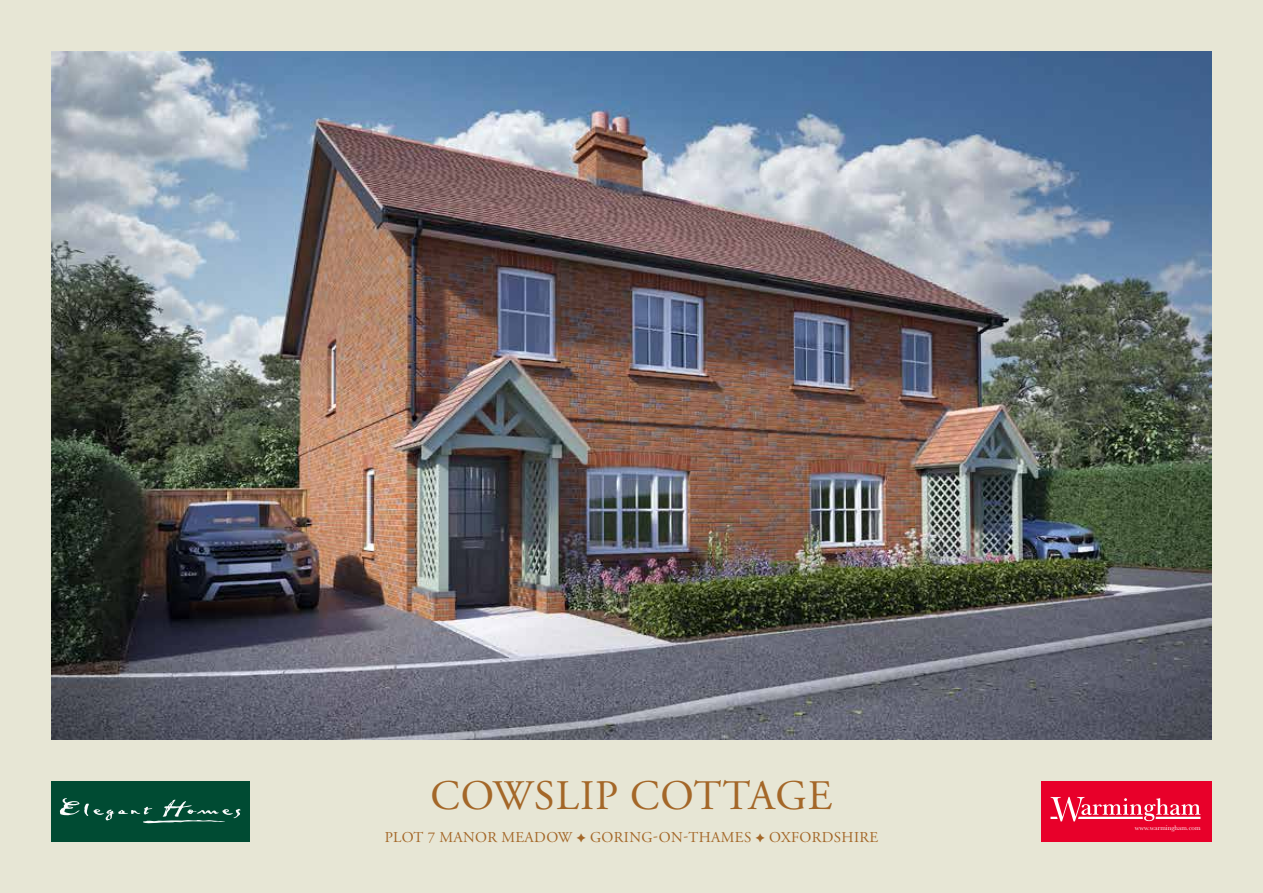
<style>
.page{position:relative;width:1263px;height:893px;background:#e7e6d5}
.page>*{position:absolute;margin:0;border:0;box-sizing:border-box;transform-origin:0 0}
.t1{font:42px "Adobe Garamond Pro";letter-spacing:.025em;color:#a46728}
.t2{font:15px "Adobe Garamond Pro";letter-spacing:.025em;color:#a46728}
.t3{font:6.9px "Baskerville";color:#fff}
</style>
<div class="page">
<img style="left:51px;top:51px;width:1161px;height:689px">
<div style="left:1042px;top:781px;width:170px;height:61px;background:#e8002a"></div>
<svg style="left:1050px;top:797px;width:150px;height:24px"></svg>
<div style="left:51px;top:781px;width:198px;height:61px;background:#004b33"></div>
<img style="left:60px;top:798px;width:180px;height:20px">
<h1 class="t1" style="left:430px;top:770px;width:403px">COWSLIP COTTAGE</h1>
<p class="t2" style="left:385px;top:828px;width:495px">PLOT 7 MANOR MEADOW GORING-ON-THAMES OXFORDSHIRE</p>
<p class="t3" style="left:1135px;top:823px;width:67px">www.warmingham.com</p>
</div>
